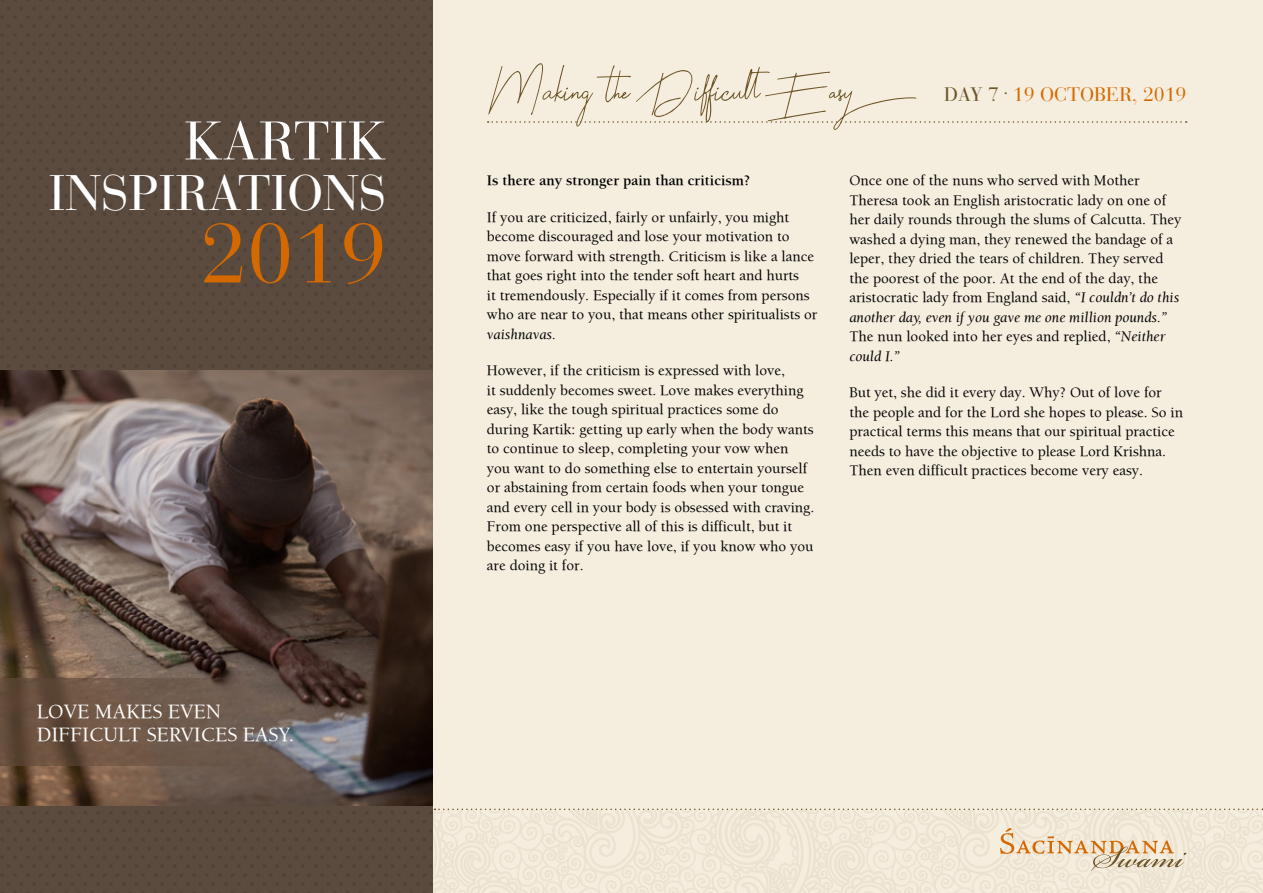
<style>
.page{position:relative;width:1263px;height:893px;background:#fff}
.page>*{position:absolute;margin:0;border:0;box-sizing:border-box;transform-origin:0 0}
.t1{font:84px "Harmony";color:#6d5526}
.t2{font:83.7px "Bauer Bodoni";color:#d56901}
.t3{font:53.85px "Bauer Bodoni";color:#fff}
.t4{font:49.5px "Bauer Bodoni";color:#fff}
.t5{font:20.85px/22.4px "Balaram";color:#fff}
.t6{font:19.5px "Bauer Bodoni";color:#d56901}
.t7{font:15px/19.5px "Balaram";color:#000}
.t8{font:700 15px "Balaram";color:#000}
.t9{font:italic 15px "Balaram";color:#000}
.s1{color:#6d5526}
.s2{font-style:italic}
</style>
<div class="page">
<img style="left:0;top:0;width:434px;height:893px">
<div style="left:434px;top:0;width:829px;height:893px;background:#f5edde"></div>
<svg style="left:434px;top:809px;width:829px;height:1px"></svg>
<svg style="left:1000px;top:828px;width:187px;height:43px"></svg>
<svg style="left:488px;top:121px;width:699px;height:2px"></svg>
<img style="left:0;top:371px;width:433px;height:434px">
<svg style="left:0;top:678px;width:317px;height:87px;background:#6b574a"></svg>
<h3 class="t3" style="left:184px;top:109px;width:204px">KARTIK</h3>
<h3 class="t4" style="left:49px;top:164px;width:339px">INSPIRATIONS</h3>
<h2 class="t2" style="left:200px;top:204px;width:188px">2019</h2>
<h3 class="t5" style="left:37px;top:700px;width:259px">LOVE MAKES EVEN<br>DIFFICULT SERVICES EASY.</h3>
<h1 class="t1" style="left:490px;top:48px;width:439px">Making the DifficultEasy</h1>
<h3 class="t6" style="left:944px;top:83px;width:244px"><span class="s1">DAY 7 </span><sup>.</sup> 19 OCTOBER, 2019</h3>
<p class="t8" style="left:487px;top:171px;width:265px">Is there any stronger pain than criticism?</p>
<p class="t7" style="left:487px;top:207px;width:332px">If you are criticized, fairly or unfairly, you might become discouraged and lose your motivation to move forward with strength. Criticism is like a lance that goes right into the tender soft heart and hurts<br>it tremendously. Especially if it comes from persons who are near to you, that means other spiritualists or</p>
<p class="t9" style="left:487px;top:325px;width:70px">vaishnavas.</p>
<p class="t7" style="left:487px;top:360px;width:329px">However, if the criticism is expressed with love,<br>it suddenly becomes sweet. Love makes everything easy, like the tough spiritual practices some do during Kartik: getting up early when the body wants to continue to sleep, completing your vow when you want to do something else to entertain yourself or abstaining from certain foods when your tongue and every cell in your body is obsessed with craving.<br>From one perspective all of this is difficult, but it becomes easy if you have love, if you know who you are doing it for.</p>
<p class="t7" style="left:849px;top:170px;width:333px">Once one of the nuns who served with Mother Theresa took an English aristocratic lady on one of her daily rounds through the slums of Calcutta. They washed a dying man, they renewed the bandage of a leper, they dried the tears of children. They served the poorest of the poor. At the end of the day, the aristocratic lady from England said, <span class="s2">“I couldn’t do this another day, even if you gave me one million pounds.” </span>The nun looked into her eyes and replied, <span class="s2">“Neither could I.”</span></p>
<p class="t7" style="left:849px;top:382px;width:335px">But yet, she did it every day. Why? Out of love for the people and for the Lord she hopes to please. So in practical terms this means that our spiritual practice needs to have the objective to please Lord Krishna.<br>Then even difficult practices become very easy.</p>
</div>
